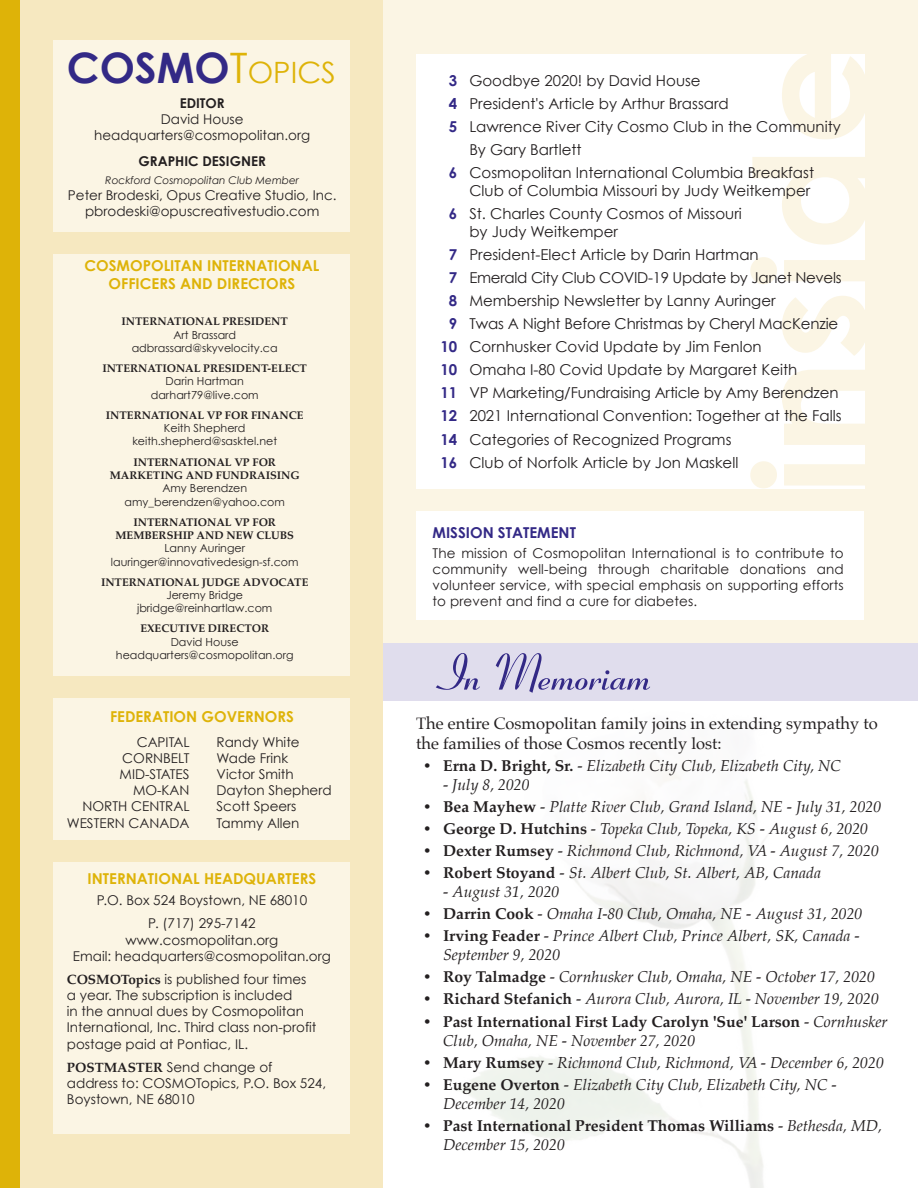
<style>
.page{position:relative;width:918px;height:1188px;background:#fff}
.page>*{position:absolute;margin:0;border:0;box-sizing:border-box;transform-origin:0 0}
.t1{font:700 50.7px "Ribbon 131 BT";color:#332986}
.t2{font:700 42px "Century Gothic";color:#332986}
.Club_Directory_-_Clu{font:16.5px/19.8px "Palatino";color:#231f20}
.t3{font:italic 15.75px/18.9px "Palatino";color:#231f20}
.t4{font:700 15.75px/18.9px "Palatino";color:#231f20}
.t5{font:15px/18px "Century Gothic";color:#231f20;text-align:right}
.t6{font:700 15px "Century Gothic";color:#deb308}
.t7{font:15px "Century Gothic";letter-spacing:-.02em;color:#231f20}
.t8{font:700 15px "Century Gothic";color:#332986}
.t9{font:13.5px/16.2px "Century Gothic";color:#231f20}
.t10{font:700 13.5px "Century Gothic";color:#231f20}
.t11{font:11.1px/13.4px "Century Gothic";color:#231f20;text-align:center}
.t12{font:700 11.1px/13.4px "Palatino";color:#231f20;text-align:center}
.t13{font:italic 10.5px "Century Gothic";color:#231f20}
.s1{font-weight:400;color:#deb308}
.s2{font-weight:400;font-size:29.4px;color:#deb308}
.s3{font-family:"Palatino";font-weight:700}
.s4{font-family:"Century Gothic";font-weight:400}
.s5{font-weight:700;color:#332986}
.s6{font-family:"Century Gothic";font-style:normal;font-size:15px}
.s7{font-weight:700;font-style:normal}
.s8{font-family:"Century Gothic";font-weight:400;font-size:15px}
.s9{font-weight:400;font-style:italic}
</style>
<div class="page">
<div style="left:383px;top:0;width:535px;height:1188px;background:#fbf5e4"></div>
<div style="left:416px;top:54px;width:448px;height:434px;background:#fff"></div>
<svg style="left:750px;top:54px;width:115px;height:434px"></svg>
<div style="left:416px;top:511px;width:448px;height:109px;background:#fff"></div>
<svg style="left:383px;top:643px;width:535px;height:545px;background:#f7f6fa"></svg>
<img style="left:446px;top:708px;width:335px;height:480px">
<div style="left:20px;top:0;width:363px;height:1188px;background:#f6e8c0"></div>
<div style="left:0;top:0;width:20px;height:1188px;background:#deb308"></div>
<div style="left:53px;top:40px;width:297px;height:192px;background:#fbf5e4"></div>
<div style="left:53px;top:254px;width:297px;height:421px;background:#fbf5e4"></div>
<div style="left:53px;top:863px;width:297px;height:271px;background:#fbf5e4"></div>
<div style="left:53px;top:698px;width:297px;height:142px;background:#fbf5e4"></div>
<p class="t2" style="left:67px;top:42px;width:270px">COSMO<span class="s1">T</span><span class="s2">OPICS</span></p>
<p class="t10" style="left:180px;top:94px;width:47px">EDITOR</p>
<p class="t9" style="left:161px;top:111px;width:84px">David House</p>
<p class="t9" style="left:94px;top:127px;width:218px">headquarters@cosmopolitan.org</p>
<p class="t10" style="left:139px;top:152px;width:129px">GRAPHIC DESIGNER</p>
<p class="t13" style="left:105px;top:173px;width:195px">Rockford Cosmopolitan Club Member</p>
<p class="t9" style="left:68px;top:187px;width:270px">Peter Brodeski, Opus Creative Studio, Inc.</p>
<p class="t9" style="left:85px;top:203px;width:236px">pbrodeski@opuscreativestudio.com</p>
<p class="t6" style="left:85px;top:256px;width:236px">COSMOPOLITAN INTERNATIONAL</p>
<p class="t6" style="left:109px;top:274px;width:188px">OFFICERS AND DIRECTORS</p>
<p class="t11" style="left:122px;top:315px;width:168px"><span class="s3">INTERNATIONAL PRESIDENT<br></span>Art Brassard adbrassard@skyvelocity.ca</p>
<p class="t11" style="left:102px;top:361px;width:206px"><span class="s3">INTERNATIONAL PRESIDENT-ELECT<br></span>Darin Hartman<br>darhart79@live.com</p>
<p class="t11" style="left:106px;top:408px;width:199px"><span class="s3">INTERNATIONAL VP FOR FINANCE<br></span>Keith Shepherd keith.shepherd@sasktel.net</p>
<p class="t12" style="left:110px;top:455px;width:191px">INTERNATIONAL VP FOR<br>MARKETING AND FUNDRAISING<br><span class="s4">Amy Berendzen amy_berendzen@yahoo.com</span></p>
<p class="t11" style="left:111px;top:515px;width:189px"><span class="s3">INTERNATIONAL VP FOR<br>MEMBERSHIP AND NEW CLUBS<br></span>Lanny Auringer lauringer@innovativedesign-sf.com</p>
<p class="t11" style="left:101px;top:575px;width:209px"><span class="s3">INTERNATIONAL JUDGE ADVOCATE<br></span>Jeremy Bridge jbridge@reinhartlaw.com</p>
<p class="t11" style="left:116px;top:621px;width:179px"><span class="s3">EXECUTIVE DIRECTOR<br></span>David House headquarters@cosmopolitan.org</p>
<p class="t6" style="left:110px;top:707px;width:185px">FEDERATION GOVERNORS</p>
<p class="t9" style="left:137px;top:733px;width:54px">CAPITAL</p>
<p class="t9" style="left:217px;top:733px;width:85px">Randy White</p>
<p class="t9" style="left:122px;top:750px;width:69px">CORNBELT</p>
<p class="t9" style="left:217px;top:750px;width:73px">Wade Frink</p>
<p class="t9" style="left:120px;top:766px;width:71px">MID-STATES</p>
<p class="t9" style="left:217px;top:766px;width:79px">Victor Smith</p>
<p class="t9" style="left:133px;top:782px;width:58px">MO-KAN</p>
<p class="t9" style="left:217px;top:782px;width:117px">Dayton Shepherd</p>
<p class="t9" style="left:83px;top:798px;width:109px">NORTH CENTRAL</p>
<p class="t9" style="left:217px;top:798px;width:81px">Scott Speers</p>
<p class="t9" style="left:67px;top:814px;width:124px">WESTERN CANADA</p>
<p class="t9" style="left:217px;top:814px;width:84px">Tammy Allen</p>
<p class="t6" style="left:88px;top:870px;width:230px">INTERNATIONAL HEADQUARTERS</p>
<p class="t9" style="left:97px;top:892px;width:212px">P.O. Box 524 Boystown, NE 68010</p>
<p class="t9" style="left:73px;top:915px;width:260px;text-align:center">P. (717) 295-7142 www.cosmopolitan.org<br>Email: headquarters@cosmopolitan.org</p>
<p class="t9" style="left:67px;top:971px;width:251px"><span class="s3">COSMOTopics</span> is published four times a year. The subscription is included<br>in the annual dues by Cosmopolitan International, Inc. Third class non-profit postage paid at Pontiac, IL.</p>
<p class="t9" style="left:67px;top:1058px;width:261px"><span class="s3">POSTMASTER</span> Send change of address to: COSMOTopics, P.O. Box 524,<br>Boystown, NE 68010</p>
<p class="t5" style="left:449px;top:71px;width:253px"><span class="s5">3</span> Goodbye 2020! by David House</p>
<p class="t5" style="left:449px;top:94px;width:281px"><span class="s5">4</span> President's Article by Arthur Brassard</p>
<p class="t5" style="left:449px;top:117px;width:393px"><span class="s5">5</span> Lawrence River City Cosmo Club in the Community</p>
<p class="t5" style="left:469px;top:140px;width:114px">By Gary Bartlett</p>
<p class="t5" style="left:449px;top:163px;width:367px"><span class="s5">6</span> Cosmopolitan International Columbia Breakfast<br>Club of Columbia Missouri by Judy Weitkemper</p>
<p class="t5" style="left:469px;top:204px;width:274px;text-align:left;text-indent:-20px"><span class="s5">6</span> St. Charles County Cosmos of Missouri by Judy Weitkemper</p>
<p class="t5" style="left:449px;top:245px;width:311px"><span class="s5">7</span> President-Elect Article by Darin Hartman</p>
<p class="t7" style="left:449px;top:268px;width:394px"><span class="s5">7</span> Emerald City Club COVID-19 Update by Janet Nevels</p>
<p class="t5" style="left:449px;top:291px;width:328px"><span class="s5">8</span> Membership Newsletter by Lanny Auringer</p>
<p class="t5" style="left:449px;top:315px;width:391px"><span class="s5">9</span> Twas A Night Before Christmas by Cheryl MacKenzie</p>
<p class="t5" style="left:441px;top:338px;width:323px"><span class="s5">10</span> Cornhusker Covid Update by Jim Fenlon</p>
<p class="t5" style="left:441px;top:361px;width:358px"><span class="s5">10</span> Omaha I-80 Covid Update by Margaret Keith</p>
<p class="t5" style="left:441px;top:384px;width:400px"><span class="s5">11</span> VP Marketing/Fundraising Article by Amy Berendzen</p>
<p class="t5" style="left:441px;top:407px;width:402px"><span class="s5">12</span> 2021 International Convention: Together at the Falls</p>
<p class="t5" style="left:441px;top:430px;width:292px"><span class="s5">14</span> Categories of Recognized Programs</p>
<p class="t5" style="left:441px;top:453px;width:299px"><span class="s5">16</span> Club of Norfolk Article by Jon Maskell</p>
<p class="t8" style="left:433px;top:523px;width:145px">MISSION STATEMENT</p>
<p class="t9" style="left:433px;top:544px;width:413px;text-align:justify">The mission of Cosmopolitan International is to contribute to community well-being through charitable donations and volunteer service, with special emphasis on supporting efforts to prevent and find a cure for diabetes.</p>
<p class="t1" style="left:444px;top:643px;width:214px">In Memoriam</p>
<p class="Club_Directory_-_Clu" style="left:416px;top:713px;width:463px">The entire Cosmopolitan family joins in extending sympathy to the families of those Cosmos recently lost:</p>
<p class="t3" style="left:423px;top:756px;width:420px"><span class="s6">•</span> <span class="s7">Erna D. Bright, Sr.</span> - Elizabeth City Club, Elizabeth City, NC</p>
<p class="t3" style="left:443px;top:775px;width:88px">- July 8, 2020</p>
<p class="t3" style="left:423px;top:797px;width:460px"><span class="s6">•</span> <span class="s7">Bea Mayhew</span> - Platte River Club, Grand Island, NE - July 31, 2020</p>
<p class="t3" style="left:423px;top:819px;width:447px"><span class="s6">•</span> <span class="s7">George D. Hutchins</span> - Topeka Club, Topeka, KS - August 6, 2020</p>
<p class="t3" style="left:423px;top:841px;width:458px"><span class="s6">•</span> <span class="s7">Dexter Rumsey</span> - Richmond Club, Richmond, VA - August 7, 2020</p>
<p class="t3" style="left:423px;top:863px;width:400px"><span class="s6">•</span> <span class="s7">Robert Stoyand</span> - St. Albert Club, St. Albert, AB, Canada</p>
<p class="t3" style="left:443px;top:882px;width:118px">- August 31, 2020</p>
<p class="t3" style="left:423px;top:904px;width:441px"><span class="s6">•</span> <span class="s7">Darrin Cook</span> - Omaha I-80 Club, Omaha, NE - August 31, 2020</p>
<p class="t3" style="left:443px;top:926px;width:418px;text-indent:-20px"><span class="s6">•</span> <span class="s7">Irving Feader</span> - Prince Albert Club, Prince Albert, SK, Canada -<br>September 9, 2020</p>
<p class="t3" style="left:423px;top:967px;width:454px"><span class="s6">•</span> <span class="s7">Roy Talmadge</span> - Cornhusker Club, Omaha, NE - October 17, 2020</p>
<p class="t3" style="left:423px;top:989px;width:458px"><span class="s6">•</span> <span class="s7">Richard Stefanich</span> - Aurora Club, Aurora, IL - November 19, 2020</p>
<p class="t4" style="left:443px;top:1011px;width:446px;text-indent:-20px"><span class="s8">•</span> Past International First Lady Carolyn 'Sue' Larson <span class="s9">- Cornhusker<br>Club, Omaha, NE - November 27, 2020</span></p>
<p class="t3" style="left:423px;top:1053px;width:463px"><span class="s6">•</span> <span class="s7">Mary Rumsey</span> - Richmond Club, Richmond, VA - December 6, 2020</p>
<p class="t3" style="left:443px;top:1075px;width:395px;text-indent:-20px"><span class="s6">•</span> <span class="s7">Eugene Overton</span> - Elizabeth City Club, Elizabeth City, NC -<br>December 14, 2020</p>
<p class="t4" style="left:443px;top:1116px;width:441px;text-indent:-20px"><span class="s8">•</span> Past International President Thomas Williams <span class="s9">- Bethesda, MD,<br>December 15, 2020</span></p>
</div>
